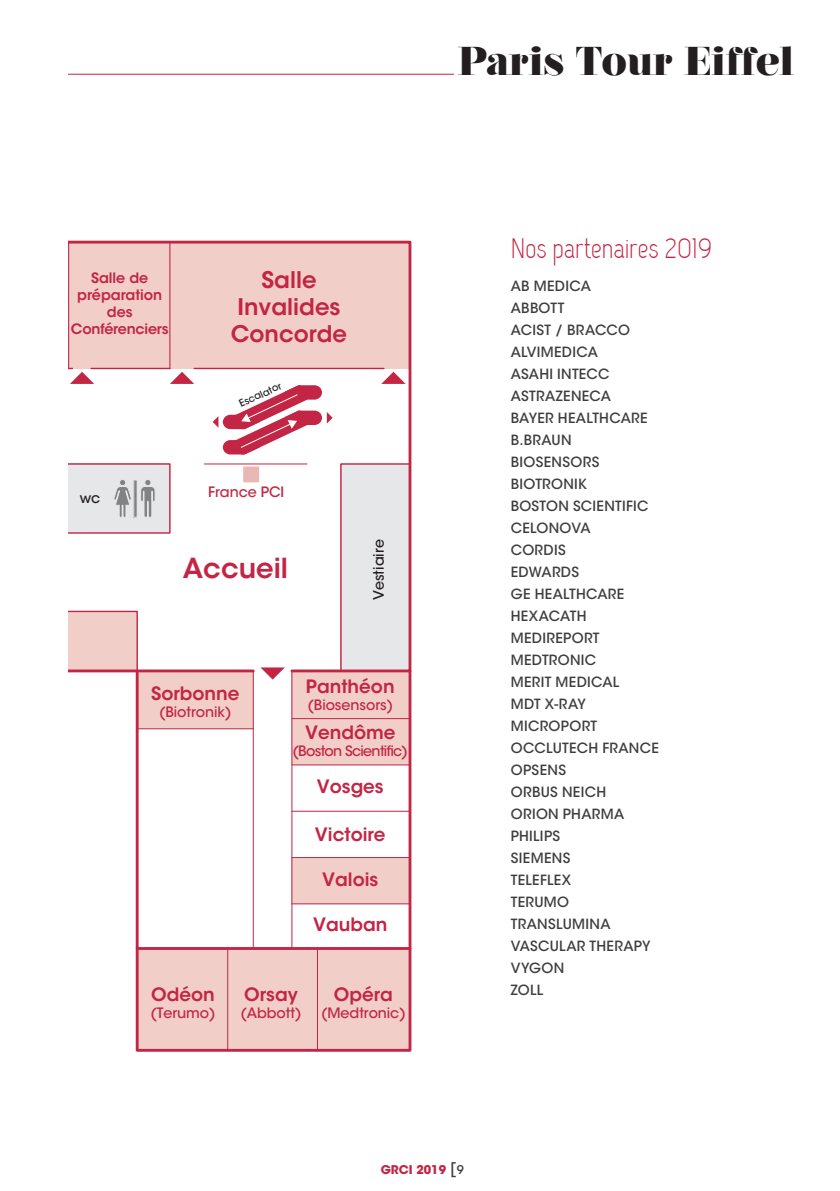
<style>
.page{position:relative;width:840px;height:1191px;background:#fff}
.page>*{position:absolute;margin:0;border:0;box-sizing:border-box;transform-origin:0 0}
.t1{font:900 40px "Nouvelle Vague";color:#231f20}
.t2{font:28px "Capsuula";color:#c32544}
.t3{font:600 27.4px "ITC Avant Garde Std";color:#c32544}
.t4{font:600 22.8px/27.4px "ITC Avant Garde Std";color:#c32544;text-align:center}
.t5{font:600 18.2px "ITC Avant Garde Std";color:#c32544}
.t6{font:500 14.2px "ITC Avant Garde Std";letter-spacing:-.005em;color:#c32544}
.t7{font:600 14.2px/17px "ITC Avant Garde Std";letter-spacing:-.005em;color:#c32544;text-align:center}
.t8{font:500 14.2px "ITC Avant Garde Std";letter-spacing:-.05em;color:#c32544}
.t9{font:500 14.2px "ITC Avant Garde Std";color:#231f20}
.t10{font:500 14px "ITC Avant Garde Std";letter-spacing:.02em;color:#3e3e3f}
.t11{font:700 12px "ITC Avant Garde Std";color:#c32544}
.t12{font:500 9.8px "ITC Avant Garde Std";color:#231f20}
.s1{font-weight:500;font-size:16px;color:#3e3e3f}
.s2{font-weight:500;color:#3e3e3f}
</style>
<div class="page">
<div style="left:137px;top:948px;width:273px;height:102px;background:#f1cfc8"></div>
<hr style="left:227px;top:948px;width:1px;height:102px;background:#c32544">
<hr style="left:317px;top:948px;width:1px;height:102px;background:#c32544">
<div style="left:136px;top:946px;width:275px;height:105px;border:3px solid #c32544"></div>
<svg style="left:68px;top:240px;width:344px;height:711px"></svg>
<hr style="left:204px;top:463px;width:103px;height:1px;background:#c32544">
<hr style="left:68px;top:74px;width:386px;height:1px;background:#c32544">
<p class="t1" style="left:457px;top:40px;width:338px">Paris Tour Eiffel</p>
<p class="t7" style="left:71px;top:269px;width:99px">Salle de préparation des<br>Conférenciers</p>
<p class="t4" style="left:231px;top:266px;width:118px">Salle<br>Invalides<br>Concorde</p>
<p class="t12" style="left:237px;top:398px;width:47px;rotate:-25deg">Escalator</p>
<p class="t9" style="left:80px;top:489px;width:22px">wc</p>
<p class="t6" style="left:208px;top:482px;width:77px">France PCI</p>
<p class="t3" style="left:183px;top:550px;width:106px">Accueil</p>
<p class="t9" style="left:370px;top:600px;width:62px;rotate:-90deg">Vestiaire</p>
<p class="t5" style="left:151px;top:682px;width:90px">Sorbonne</p>
<p class="t6" style="left:159px;top:703px;width:74px">(Biotronik)</p>
<p class="t5" style="left:306px;top:675px;width:90px">Panthéon</p>
<p class="t6" style="left:307px;top:696px;width:87px">(Biosensors)</p>
<p class="t5" style="left:305px;top:720px;width:92px">Vendôme</p>
<p class="t8" style="left:292px;top:741px;width:117px">(Boston Scientific)</p>
<p class="t5" style="left:316px;top:775px;width:68px">Vosges</p>
<p class="t5" style="left:315px;top:822px;width:72px">Victoire</p>
<p class="t5" style="left:322px;top:868px;width:58px">Valois</p>
<p class="t5" style="left:313px;top:913px;width:76px">Vauban</p>
<p class="t5" style="left:151px;top:982px;width:65px">Odéon</p>
<p class="t6" style="left:150px;top:1003px;width:67px">(Terumo)</p>
<p class="t5" style="left:244px;top:982px;width:55px">Orsay</p>
<p class="t6" style="left:240px;top:1003px;width:62px">(Abbott)</p>
<p class="t5" style="left:334px;top:982px;width:61px">Opéra</p>
<p class="t6" style="left:321px;top:1003px;width:86px">(Medtronic)</p>
<p class="t2" style="left:510px;top:232px;width:203px">Nos partenaires 2019</p>
<p class="t10" style="left:510px;top:277px;width:82px">AB MEDICA</p>
<p class="t10" style="left:510px;top:299px;width:55px">ABBOTT</p>
<p class="t10" style="left:510px;top:321px;width:121px">ACIST / BRACCO</p>
<p class="t10" style="left:510px;top:343px;width:89px">ALVIMEDICA</p>
<p class="t10" style="left:510px;top:365px;width:100px">ASAHI INTECC</p>
<p class="t10" style="left:510px;top:387px;width:102px">ASTRAZENECA</p>
<p class="t10" style="left:510px;top:409px;width:138px">BAYER HEALTHCARE</p>
<p class="t10" style="left:510px;top:431px;width:62px">B.BRAUN</p>
<p class="t10" style="left:510px;top:453px;width:90px">BIOSENSORS</p>
<p class="t10" style="left:510px;top:475px;width:78px">BIOTRONIK</p>
<p class="t10" style="left:510px;top:497px;width:139px">BOSTON SCIENTIFIC</p>
<p class="t10" style="left:510px;top:519px;width:81px">CELONOVA</p>
<p class="t10" style="left:510px;top:541px;width:56px">CORDIS</p>
<p class="t10" style="left:510px;top:563px;width:70px">EDWARDS</p>
<p class="t10" style="left:510px;top:585px;width:115px">GE HEALTHCARE</p>
<p class="t10" style="left:510px;top:607px;width:77px">HEXACATH</p>
<p class="t10" style="left:510px;top:629px;width:90px">MEDIREPORT</p>
<p class="t10" style="left:510px;top:651px;width:87px">MEDTRONIC</p>
<p class="t10" style="left:510px;top:673px;width:110px">MERIT MEDICAL</p>
<p class="t10" style="left:510px;top:695px;width:77px">MDT X-RAY</p>
<p class="t10" style="left:510px;top:717px;width:88px">MICROPORT</p>
<p class="t10" style="left:510px;top:739px;width:149px">OCCLUTECH FRANCE</p>
<p class="t10" style="left:510px;top:761px;width:57px">OPSENS</p>
<p class="t10" style="left:510px;top:783px;width:97px">ORBUS NEICH</p>
<p class="t10" style="left:510px;top:805px;width:115px">ORION PHARMA</p>
<p class="t10" style="left:510px;top:827px;width:51px">PHILIPS</p>
<p class="t10" style="left:510px;top:849px;width:61px">SIEMENS</p>
<p class="t10" style="left:510px;top:871px;width:62px">TELEFLEX</p>
<p class="t10" style="left:510px;top:893px;width:60px">TERUMO</p>
<p class="t10" style="left:510px;top:915px;width:101px">TRANSLUMINA</p>
<p class="t10" style="left:510px;top:937px;width:141px">VASCULAR THERAPY</p>
<p class="t10" style="left:510px;top:959px;width:55px">VYGON</p>
<p class="t10" style="left:510px;top:981px;width:34px">ZOLL</p>
<p class="t11" style="left:380px;top:1162px;width:85px">GRCI 2019 <span class="s1">[</span><span class="s2">9</span></p>
</div>
